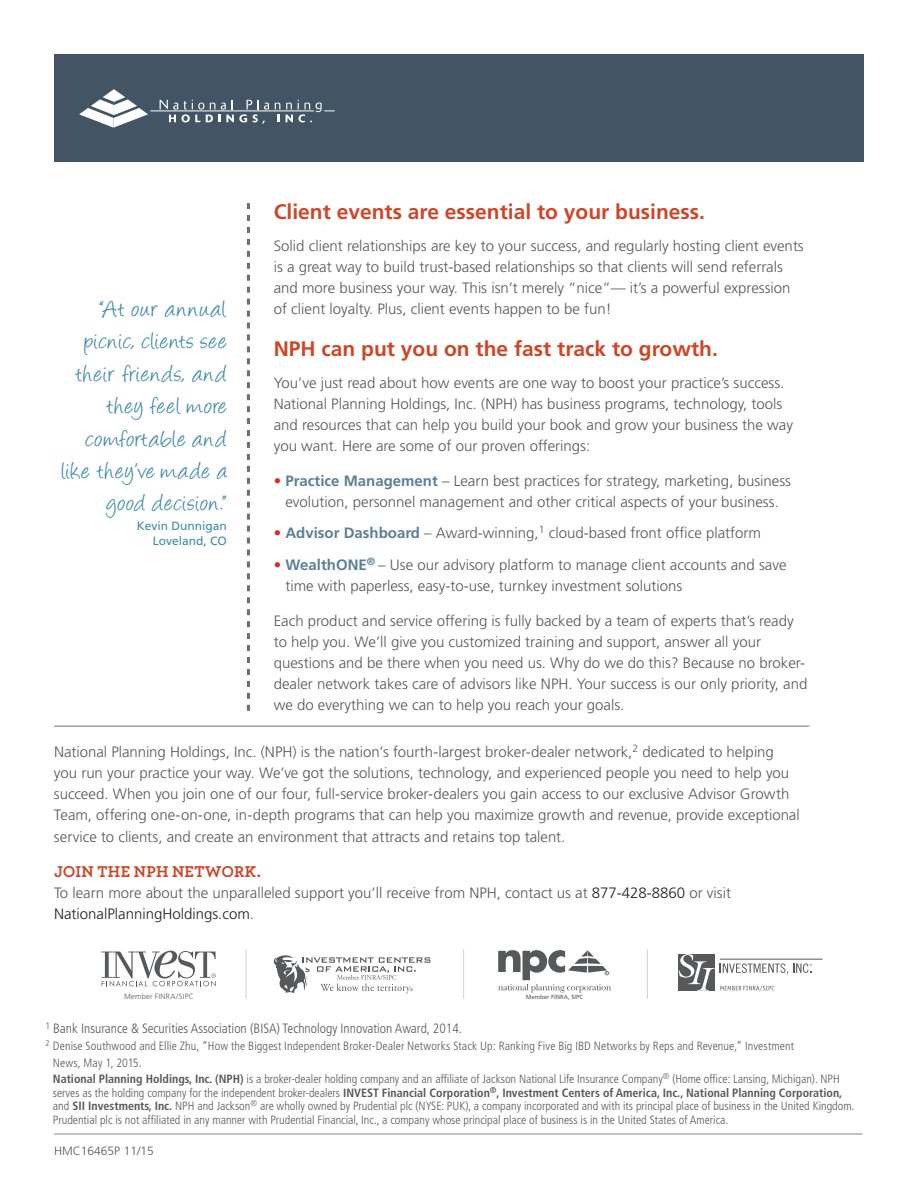
<style>
.page{position:relative;width:918px;height:1188px;background:#fff}
.page>*{position:absolute;margin:0;border:0;box-sizing:border-box;transform-origin:0 0}
.t1{font:27px/32.4px "Angelina";letter-spacing:.045em;color:#3f8aa8;text-align:right}
.t2{font:700 21px "Frutiger";color:#ce4628}
.t3{font:700 16.5px "Archer";letter-spacing:.015em;color:#ce4628}
.t4{font:300 15px/21px "Frutiger";color:#57585a}
.t5{font:300 condensed 13.5px "Frutiger";color:#57585a}
.t6{font:300 condensed 12px/16.6px "Frutiger";color:#57585a}
.t7{font:12px/14.4px "Frutiger";color:#3f8aa8;text-align:right}
.t8{font:300 12px "Frutiger";color:#57585a}
.t9{font:9px "Frutiger";color:#435464}
.t10{font:300 7.65px "Frutiger";letter-spacing:.035em;color:#57585a}
.t11{font:6px "Frutiger";color:#57585a}
.t12{font:3.15px "Frutiger";color:#787a7d}
.s1{color:#e32525}
.s2{font-weight:700;color:#5b7f95}
.s3{color:#231f20}
.s4{font-weight:700}
.s5{font-weight:300;font-size:12px;color:#6e7683}
.s6{font-weight:700;font-size:12px;color:#6e7683}
.s7{font-family:"Gotham";font-weight:100;font-size:12px;color:#95979a}
</style>
<div class="page">
<svg style="left:247px;top:203px;width:3px;height:508px"></svg>
<hr style="left:54px;top:1134px;width:809px;height:1px;background:#87898c">
<div style="left:54px;top:54px;width:810px;height:108px;background:#435464"></div>
<hr style="left:54px;top:726px;width:755px;height:1px;background:#6c6d70">
<hr style="left:463px;top:949px;width:1px;height:50px;background:#d1d2d4">
<hr style="left:647px;top:949px;width:1px;height:50px;background:#d1d2d4">
<hr style="left:246px;top:949px;width:1px;height:50px;background:#d1d2d4">
<svg style="left:102px;top:951px;width:114px;height:35px"></svg>
<svg style="left:273px;top:955px;width:157px;height:38px"></svg>
<svg style="left:498px;top:950px;width:113px;height:43px"></svg>
<hr style="left:720px;top:959px;width:103px;height:1px;background:#57585a">
<svg style="left:679px;top:954px;width:133px;height:38px"></svg>
<svg style="left:79px;top:89px;width:69px;height:39px"></svg>
<svg style="left:275px;top:103px;width:5px;height:6px"></svg>
<hr style="left:150px;top:111px;width:164px;height:1px;background:#fff">
<svg style="left:160px;top:100px;width:109px;height:24px"></svg>
<svg style="left:278px;top:115px;width:2px;height:7px"></svg>
<svg style="left:286px;top:100px;width:49px;height:22px"></svg>
<h1 class="t1" style="left:62px;top:295px;width:166px">“At our annual picnic, clients see their friends, and they feel more comfortable and like they’ve made a good decision.”</h1>
<p class="t7" style="left:137px;top:519px;width:92px">Kevin Dunnigan<br>Loveland, CO</p>
<h2 class="t2" style="left:274px;top:199px;width:433px">Client events are essential to your business.</h2>
<p class="t4" style="left:274px;top:235px;width:532px">Solid client relationships are key to your success, and regularly hosting client events is a great way to build trust-based relationships so that clients will send referrals and more business your way. This isn’t merely “nice”— it’s a powerful expression of client loyalty. Plus, client events happen to be fun!</p>
<h2 class="t2" style="left:274px;top:337px;width:446px">NPH can put you on the fast track to growth.</h2>
<p class="t4" style="left:274px;top:372px;width:521px">You’ve just read about how events are one way to boost your practice’s success.<br>National Planning Holdings, Inc. (NPH) has business programs, technology, tools and resources that can help you build your book and grow your business the way you want. Here are some of our proven offerings:</p>
<p class="t4" style="left:274px;top:470px;width:519px;text-align:center"><span class="s1">•</span> <span class="s2">Practice Management</span> – Learn best practices for strategy, marketing, business evolution, personnel management and other critical aspects of your business.</p>
<p class="t4" style="left:274px;top:523px;width:489px"><span class="s1">•</span> <span class="s2">Advisor Dashboard</span> – Award-winning,<sup>1</sup> cloud-based front office platform</p>
<p class="t4" style="left:285px;top:554px;width:503px;text-indent:-12px"><span class="s1">•</span> <span class="s2">WealthONE</span><sup>®</sup> – Use our advisory platform to manage client accounts and save time with paperless, easy-to-use, turnkey investment solutions</p>
<p class="t4" style="left:274px;top:610px;width:535px">Each product and service offering is fully backed by a team of experts that’s ready to help you. We’ll give you customized training and support, answer all your questions and be there when you need us. Why do we do this? Because no broker&shy;dealer network takes care of advisors like NPH. Your success is our only priority, and we do everything we can to help you reach your goals.</p>
<p class="t4" style="left:54px;top:741px;width:747px">National Planning Holdings, Inc. (NPH) is the nation’s fourth-largest broker-dealer network,<sup>2</sup> dedicated to helping you run your practice your way. We’ve got the solutions, technology, and experienced people you need to help you succeed. When you join one of our four, full-service broker-dealers you gain access to our exclusive Advisor Growth Team, offering one-on-one, in-depth programs that can help you maximize growth and revenue, provide exceptional</p>
<p class="t4" style="left:54px;top:827px;width:513px">service to clients, and create an environment that attracts and retains top talent.</p>
<p class="t3" style="left:54px;top:858px;width:209px">JOIN THE NPH NETWORK.</p>
<p class="t4" style="left:54px;top:882px;width:679px">To learn more about the unparalleled support you’ll receive from NPH, contact us at <span class="s3">877-428-8860</span> or visit<br><span class="s3">NationalPlanningHoldings.com</span>.</p>
<p class="t10" style="left:124px;top:992px;width:71px">Member FINRA/SIPC</p>
<p class="t11" style="left:526px;top:994px;width:59px">Member FINRA, SIPC</p>
<p class="t12" style="left:606px;top:971px;width:3px">R</p>
<p class="t5" style="left:45px;top:1021px;width:418px"><sup>1</sup> Bank Insurance &amp; Securities Association (BISA) Technology Innovation Award, 2014.</p>
<p class="t6" style="left:53px;top:1038px;width:788px;text-indent:-8px"><sup>2</sup> Denise Southwood and Ellie Zhu, “How the Biggest Independent Broker-Dealer Networks Stack Up: Ranking Five Big IBD Networks by Reps and Revenue,” Investment<br>News, May 1, 2015.<br><span class="s4">National Planning Holdings, Inc. (NPH)</span> is a broker-dealer holding company and an affiliate of Jackson National Life Insurance Company<sup>®</sup> (Home office: Lansing, Michigan). NPH</p>
<p class="t6" style="left:53px;top:1086px;width:803px;line-height:13.5px">serves as the holding company for the independent broker-dealers <span class="s4">INVEST Financial Corporation</span><sup>®</sup><span class="s4">, Investment Centers of America, Inc., National Planning Corporation, </span>and <span class="s4">SII Investments, Inc.</span> NPH and Jackson<sup>®</sup> are wholly owned by Prudential plc (NYSE: PUK), a company incorporated and with its principal place of business in the United Kingdom.<br>Prudential plc is not affiliated in any manner with Prudential Financial, Inc., a company whose principal place of business is in the United States of America.</p>
<p class="t9" style="left:53px;top:1143px;width:120px"><span class="s5">PAGE</span> <span class="s6">6</span> <span class="s7">•</span> CLIENT EVENTS</p>
<p class="t8" style="left:54px;top:1144px;width:101px">HMC16465P 11/15</p>
</div>
